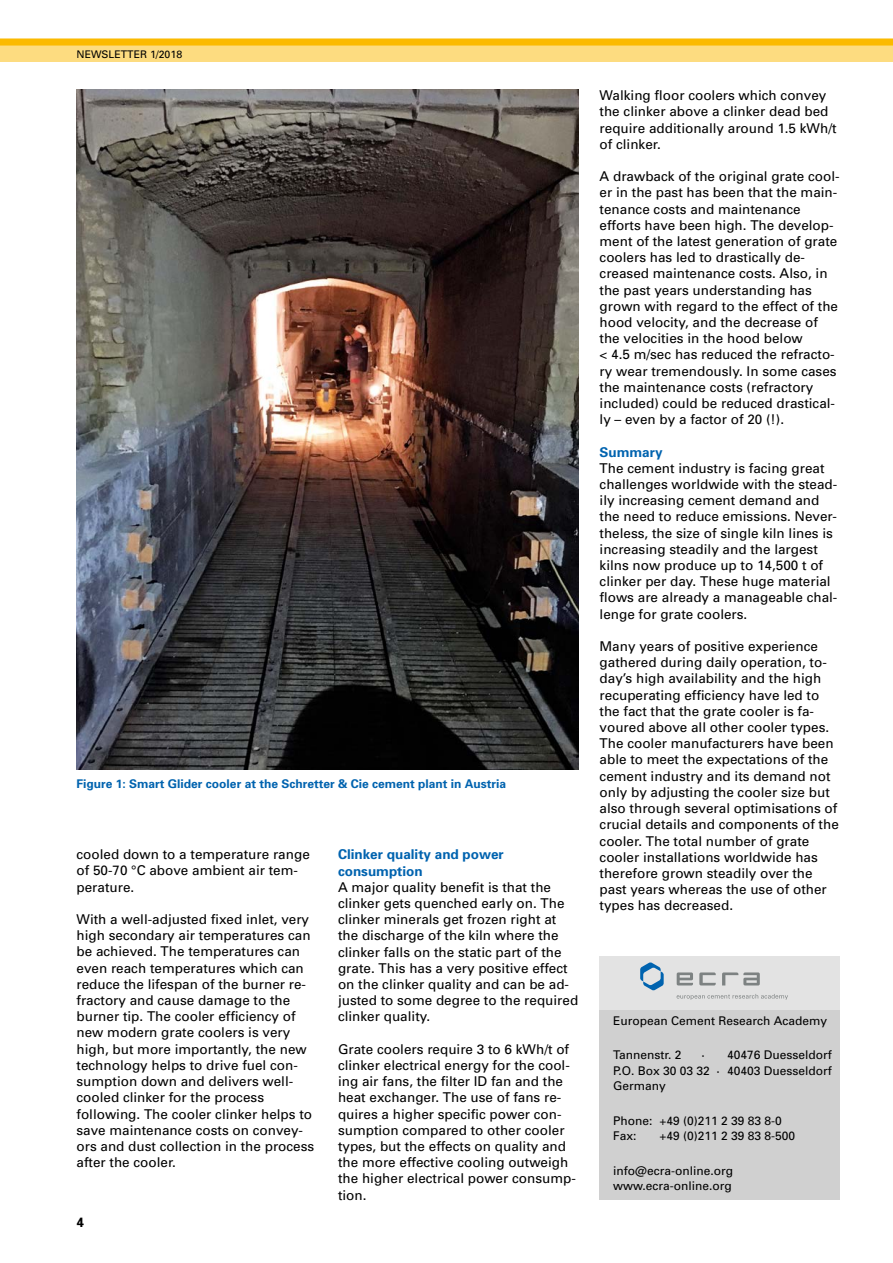
<style>
.page{position:relative;width:893px;height:1263px;background:#fff}
.page>*{position:absolute;margin:0;border:0;box-sizing:border-box;transform-origin:0 0}
.t1{font:13.5px/16.2px "Univers";color:#000}
.t2{font:700 13.5px/16.2px "Univers";color:#0063af}
.t3{font:700 13.5px "Univers";color:#000}
.t4{font:12px/15.5px "Univers";color:#000}
.t5{font:700 12px "Univers";color:#0063af}
.t6{font:10.5px "Univers";color:#000}
</style>
<div class="page">
<div style="left:0;top:38px;width:893px;height:24px;background:#fddc80"></div>
<div style="left:0;top:39px;width:893px;height:7px;background:#fbba00"></div>
<div style="left:600px;top:956px;width:240px;height:243px;background:#d0d0d0"></div>
<div style="left:600px;top:956px;width:240px;height:53px;background:#e3e3e3"></div>
<svg style="left:677px;top:972px;width:16px;height:13px"></svg>
<svg style="left:699px;top:972px;width:17px;height:13px"></svg>
<svg style="left:722px;top:972px;width:38px;height:13px"></svg>
<svg style="left:640px;top:962px;width:24px;height:28px"></svg>
<svg style="left:677px;top:994px;width:111px;height:6px"></svg>
<img style="left:77px;top:89px;width:502px;height:680px">
<p class="t6" style="left:77px;top:48px;width:107px">NEWSLETTER 1/2018</p>
<p class="t5" style="left:77px;top:776px;width:431px">Figure 1: Smart Glider cooler at the Schretter &amp; Cie cement plant in Austria</p>
<p class="t1" style="left:77px;top:846px;width:235px">cooled down to a temperature range of 50-70 °C above ambient air tem&shy;perature.</p>
<p class="t1" style="left:77px;top:911px;width:239px">With a well-adjusted fixed inlet, very high secondary air temperatures can be achieved. The temperatures can even reach temperatures which can reduce the lifespan of the burner re&shy;fractory and cause damage to the burner tip. The cooler efficiency of new modern grate coolers is very high, but more importantly, the new technology helps to drive fuel con&shy;sumption down and delivers well&shy;cooled clinker for the process following. The cooler clinker helps to save maintenance costs on convey&shy;ors and dust collection in the process after the cooler.</p>
<p class="t3" style="left:77px;top:1214px;width:9px">4</p>
<p class="t2" style="left:338px;top:846px;width:167px">Clinker quality and power consumption</p>
<p class="t1" style="left:338px;top:879px;width:242px">A major quality benefit is that the clinker gets quenched early on. The clinker minerals get frozen right at the discharge of the kiln where the clinker falls on the static part of the grate. This has a very positive effect on the clinker quality and can be ad&shy;justed to some degree to the required clinker quality.</p>
<p class="t1" style="left:338px;top:1041px;width:239px">Grate coolers require 3 to 6 kWh/t of clinker electrical energy for the cool&shy;ing air fans, the filter ID fan and the heat exchanger. The use of fans re&shy;quires a higher specific power con&shy;sumption compared to other cooler types, but the effects on quality and the more effective cooling outweigh the higher electrical power consump&shy;tion.</p>
<p class="t1" style="left:600px;top:87px;width:239px">Walking floor coolers which convey the clinker above a clinker dead bed require additionally around 1.5 kWh/t of clinker.</p>
<p class="t1" style="left:600px;top:168px;width:242px">A drawback of the original grate cool&shy;er in the past has been that the main&shy;tenance costs and maintenance efforts have been high. The develop&shy;ment of the latest generation of grate coolers has led to drastically de&shy;creased maintenance costs. Also, in the past years understanding has grown with regard to the effect of the hood velocity, and the decrease of the velocities in the hood below<br>&lt; 4.5 m/sec has reduced the refracto&shy;ry wear tremendously. In some cases the maintenance costs (refractory included) could be reduced drastical&shy;ly – even by a factor of 20 (!).</p>
<p class="t2" style="left:600px;top:443px;width:65px">Summary</p>
<p class="t1" style="left:600px;top:460px;width:239px">The cement industry is facing great challenges worldwide with the stead&shy;ily increasing cement demand and the need to reduce emissions. Never&shy;theless, the size of single kiln lines is increasing steadily and the largest kilns now produce up to 14,500 t of clinker per day. These huge material flows are already a manageable chal&shy;lenge for grate coolers.</p>
<p class="t1" style="left:600px;top:638px;width:241px">Many years of positive experience gathered during daily operation, to&shy;day’s high availability and the high recuperating efficiency have led to the fact that the grate cooler is fa&shy;voured above all other cooler types.<br>The cooler manufacturers have been able to meet the expectations of the cement industry and its demand not only by adjusting the cooler size but also through several optimisations of crucial details and components of the cooler. The total number of grate cooler installations worldwide has therefore grown steadily over the past years whereas the use of other types has decreased.</p>
<p class="t4" style="left:613px;top:1012px;width:216px">European Cement Research Academy</p>
<p class="t4" style="left:613px;top:1047px;width:70px">Tannenstr. 2</p>
<p class="t4" style="left:613px;top:1047px;width:220px;text-align:justify;text-indent:89px">· 40476 Duesseldorf P.O. Box 30 03 32 · 40403 Duesseldorf Germany</p>
<p class="t4" style="left:613px;top:1112px;width:170px">Phone: +49 (0)211 2 39 83 8-0<br>Fax:</p>
<p class="t4" style="left:659px;top:1128px;width:137px">+49 (0)211 2 39 83 8-500</p>
<p class="t4" style="left:613px;top:1162px;width:122px">info@ecra-online.org www.ecra-online.org</p>
</div>
